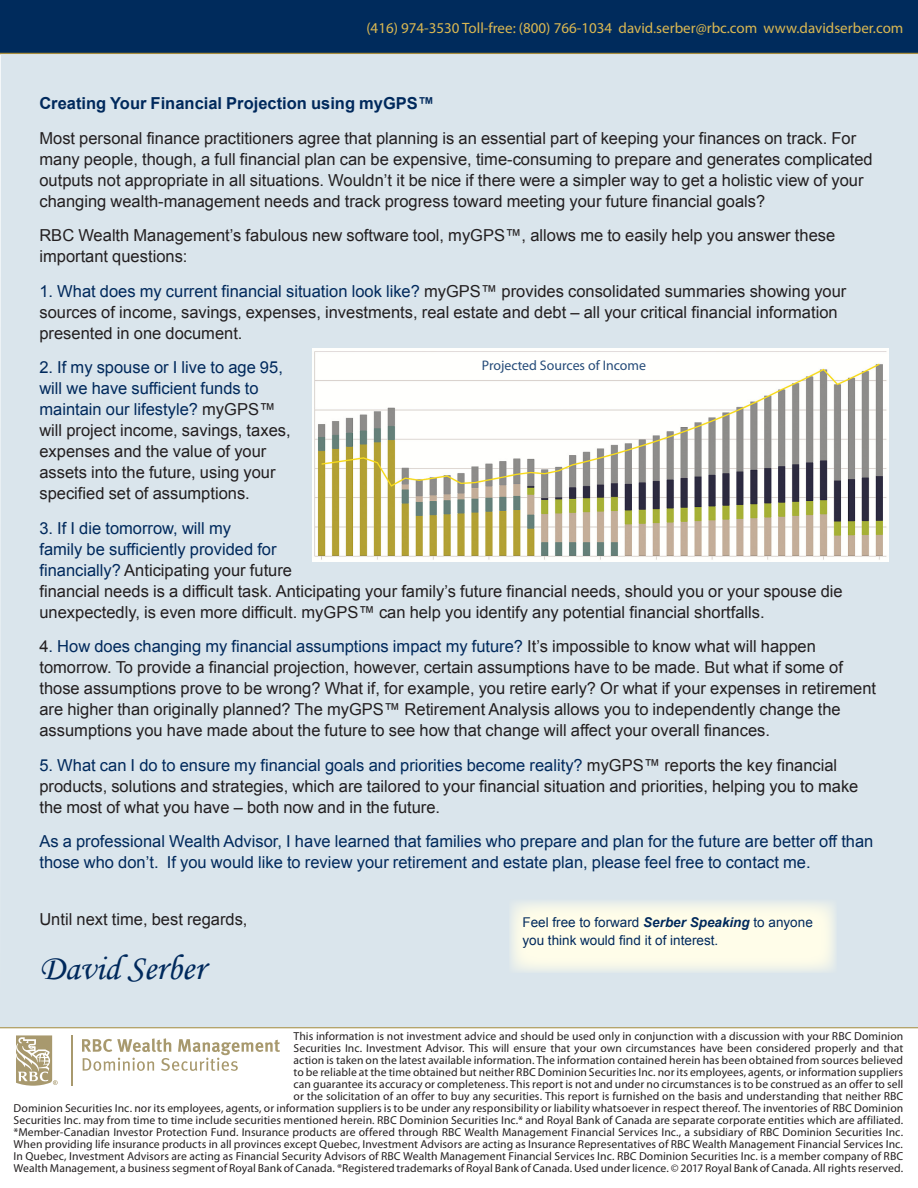
<style>
.page{position:relative;width:918px;height:1188px;background:#fff}
.page>*{position:absolute;margin:0;border:0;box-sizing:border-box;transform-origin:0 0}
.Serber_Body_Copy{font:36px "Monotype Corsiva";color:#00295c}
.Serber_Body_Copy-2{font:16.5px/21px "Arial";color:#231f20}
.Serber_Body_Copy-3{font:16.5px/21px "Arial";color:#00295c}
.Serber_Body_Copy-4{font:700 16.5px "Arial";color:#00295c}
.t1{font:15px "Myriad Pro";color:#dbb852}
.t2{font:13.8px "Myriad Pro";color:#254b79}
.t3{font:13.5px/18px "Arial";color:#00295c}
.t4{font:11.55px/12px "Myriad Pro";letter-spacing:.015em;color:#231f20;text-align:right}
.s1{color:#00295c}
.s2{font-weight:700;font-style:italic}
</style>
<div class="page">
<div style="left:0;top:0;width:918px;height:53px;background:#002b5c"></div>
<hr style="left:0;top:53px;width:918px;height:1px;background:#a78d3e">
<hr style="left:71px;top:1035px;width:1px;height:51px;background:#a8996e">
<svg style="left:82px;top:1038px;width:198px;height:33px"></svg>
<svg style="left:17px;top:1035px;width:41px;height:51px"></svg>
<div style="left:0;top:54px;width:918px;height:973px;background:#dae5ec"></div>
<hr style="left:0;top:1027px;width:918px;height:1px;background:#a78d3e">
<svg style="left:509px;top:900px;width:328px;height:73px;background:#f8f8e9"></svg>
<img style="left:312px;top:348px;width:577px;height:213px">
<p class="t1" style="left:366px;top:19px;width:539px">(416) 974-3530 Toll-free: (800) 766-1034 david.serber@rbc.com www.davidserber.com</p>
<p class="Serber_Body_Copy-4" style="left:39px;top:92px;width:397px">Creating Your Financial Projection using myGPS™</p>
<p class="Serber_Body_Copy-2" style="left:39px;top:127px;width:835px">Most personal finance practitioners agree that planning is an essential part of keeping your finances on track. For many people, though, a full financial plan can be expensive, time-consuming to prepare and generates complicated outputs not appropriate in all situations. Wouldn’t it be nice if there were a simpler way to get a holistic view of your changing wealth-management needs and track progress toward meeting your future financial goals?</p>
<p class="Serber_Body_Copy-2" style="left:39px;top:225px;width:797px">RBC Wealth Management’s fabulous new software tool, myGPS™, allows me to easily help you answer these important questions:</p>
<p class="Serber_Body_Copy-2" style="left:39px;top:280px;width:809px"><span class="s1">1. What does my current financial situation look like?</span> myGPS™ provides consolidated summaries showing your sources of income, savings, expenses, investments, real estate and debt – all your critical financial information presented in one document.</p>
<p class="Serber_Body_Copy-2" style="left:39px;top:357px;width:253px"><span class="s1">2. If my spouse or I live to age 95, will we have sufficient funds to maintain our lifestyle?</span> myGPS™ will project income, savings, taxes, expenses and the value of your assets into the future, using your specified set of assumptions.</p>
<p class="Serber_Body_Copy-2" style="left:39px;top:517px;width:805px"><span class="s1">3. If I die tomorrow, will my<br>family be sufficiently provided for<br>financially?</span> Anticipating your future<br>financial needs is a difficult task. Anticipating your family’s future financial needs, should you or your spouse die unexpectedly, is even more difficult. myGPS™ can help you identify any potential financial shortfalls.</p>
<p class="Serber_Body_Copy-2" style="left:39px;top:636px;width:838px">4<span class="s1">. How does changing my financial assumptions impact my future?</span> It’s impossible to know what will happen tomorrow. To provide a financial projection, however, certain assumptions have to be made. But what if some of those assumptions prove to be wrong? What if, for example, you retire early? Or what if your expenses in retirement are higher than originally planned? The myGPS™ Retirement Analysis allows you to independently change the assumptions you have made about the future to see how that change will affect your overall finances.</p>
<p class="Serber_Body_Copy-2" style="left:39px;top:754px;width:821px"><span class="s1">5. What can I do to ensure my financial goals and priorities become reality?</span> myGPS™ reports the key financial products, solutions and strategies, which are tailored to your financial situation and priorities, helping you to make the most of what you have – both now and in the future.</p>
<p class="Serber_Body_Copy-3" style="left:39px;top:831px;width:836px">As a professional Wealth Advisor, I have learned that families who prepare and plan for the future are better off than those who don’t. If you would like to review your retirement and estate plan, please feel free to contact me.</p>
<p class="t2" style="left:482px;top:357px;width:166px">Projected Sources of Income</p>
<p class="Serber_Body_Copy-2" style="left:39px;top:909px;width:210px">Until next time, best regards,</p>
<p class="Serber_Body_Copy" style="left:39px;top:946px;width:167px">David Serber</p>
<p class="t3" style="left:522px;top:914px;width:292px">Feel free to forward <span class="s2">Serber Speaking</span> to anyone you think would find it of interest.</p>
<p class="t4" style="left:14px;top:1030px;width:891px">This information is not investment advice and should be used only in conjunction with a discussion with your RBC Dominion<br>Securities Inc. Investment Advisor. This will ensure that your own circumstances have been considered properly and that<br>action is taken on the latest available information. The information contained herein has been obtained from sources believed<br>to be reliable at the time obtained but neither RBC Dominion Securities Inc. nor its employees, agents, or information suppliers<br>can guarantee its accuracy or completeness. This report is not and under no circumstances is to be construed as an offer to sell<br>or the solicitation of an offer to buy any securities. This report is furnished on the basis and understanding that neither RBC<br>Dominion Securities Inc. nor its employees, agents, or information suppliers is to be under any responsibility or liability whatsoever in respect thereof. The inventories of RBC Dominion Securities Inc. may from time to time include securities mentioned herein. RBC Dominion Securities Inc.* and Royal Bank of Canada are separate corporate entities which are affiliated. *Member-Canadian Investor Protection Fund. Insurance products are offered through RBC Wealth Management Financial Services Inc., a subsidiary of RBC Dominion Securities Inc.<br>When providing life insurance products in all provinces except Quebec, Investment Advisors are acting as Insurance Representatives of RBC Wealth Management Financial Services Inc.<br>In Quebec, Investment Advisors are acting as Financial Security Advisors of RBC Wealth Management Financial Services Inc. RBC Dominion Securities Inc. is a member company of RBC Wealth Management, a business segment of Royal Bank of Canada. ®Registered trademarks of Royal Bank of Canada. Used under licence. © 2017 Royal Bank of Canada. All rights reserved.</p>
</div>
